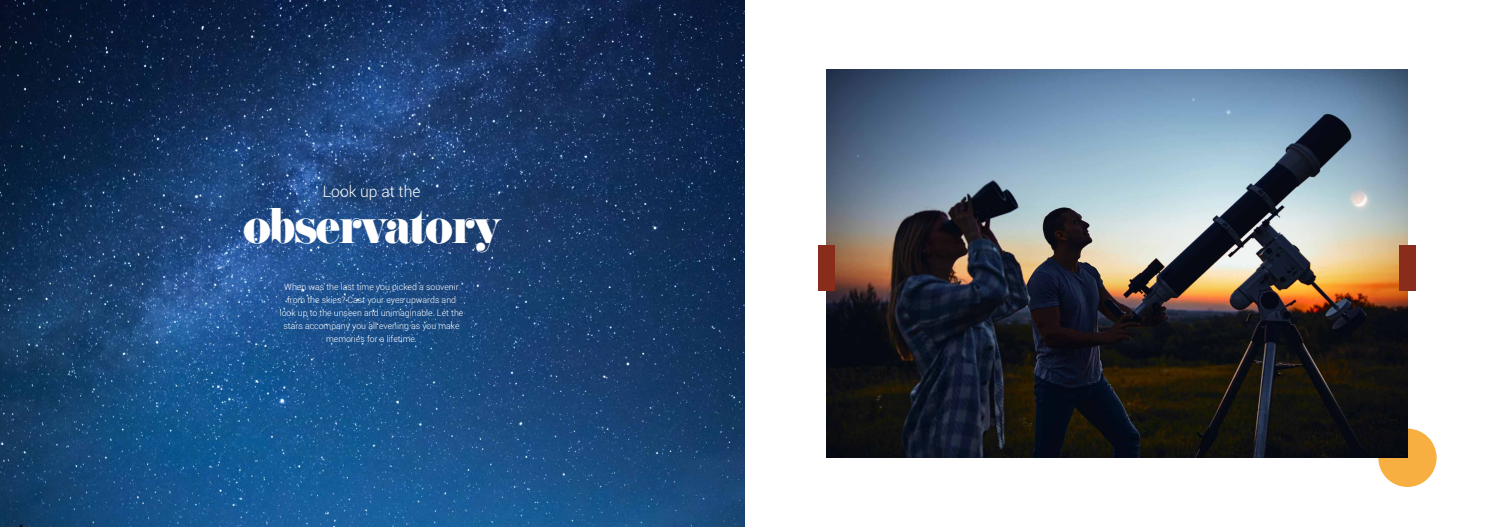
<style>
.page{position:relative;width:1489px;height:527px;background:#fff}
.page>*{position:absolute;margin:0;border:0;box-sizing:border-box;transform-origin:0 0}
.t1{font:43.75px "Eloquent JF Pro";letter-spacing:-.04em;color:#fff}
.t2{font:300 15.62px "Roboto";color:#fff}
.t3{font:300 8.75px/13px "Roboto";color:#fff;text-align:center}
</style>
<div class="page">
<div style="left:1378px;top:428px;width:58px;height:58px;background:#f8af41;border-radius:50%"></div>
<img style="left:0;top:0;width:744px;height:526px">
<img style="left:826px;top:69px;width:581px;height:388px">
<div style="left:1398px;top:245px;width:17px;height:46px;background:#8a2c1b"></div>
<div style="left:817px;top:245px;width:17px;height:46px;background:#8a2c1b"></div>
<h2 class="t2" style="left:323px;top:180px;width:99px">Look up at the</h2>
<h1 class="t1" style="left:243px;top:202px;width:259px">observatory</h1>
<p class="t3" style="left:280px;top:280px;width:185px">When was the last time you picked a souvenir from the skies? Cast your eyes upwards and look up to the unseen and unimaginable. Let the stars accompany you all evening as you make memories for a lifetime.</p>
</div>
